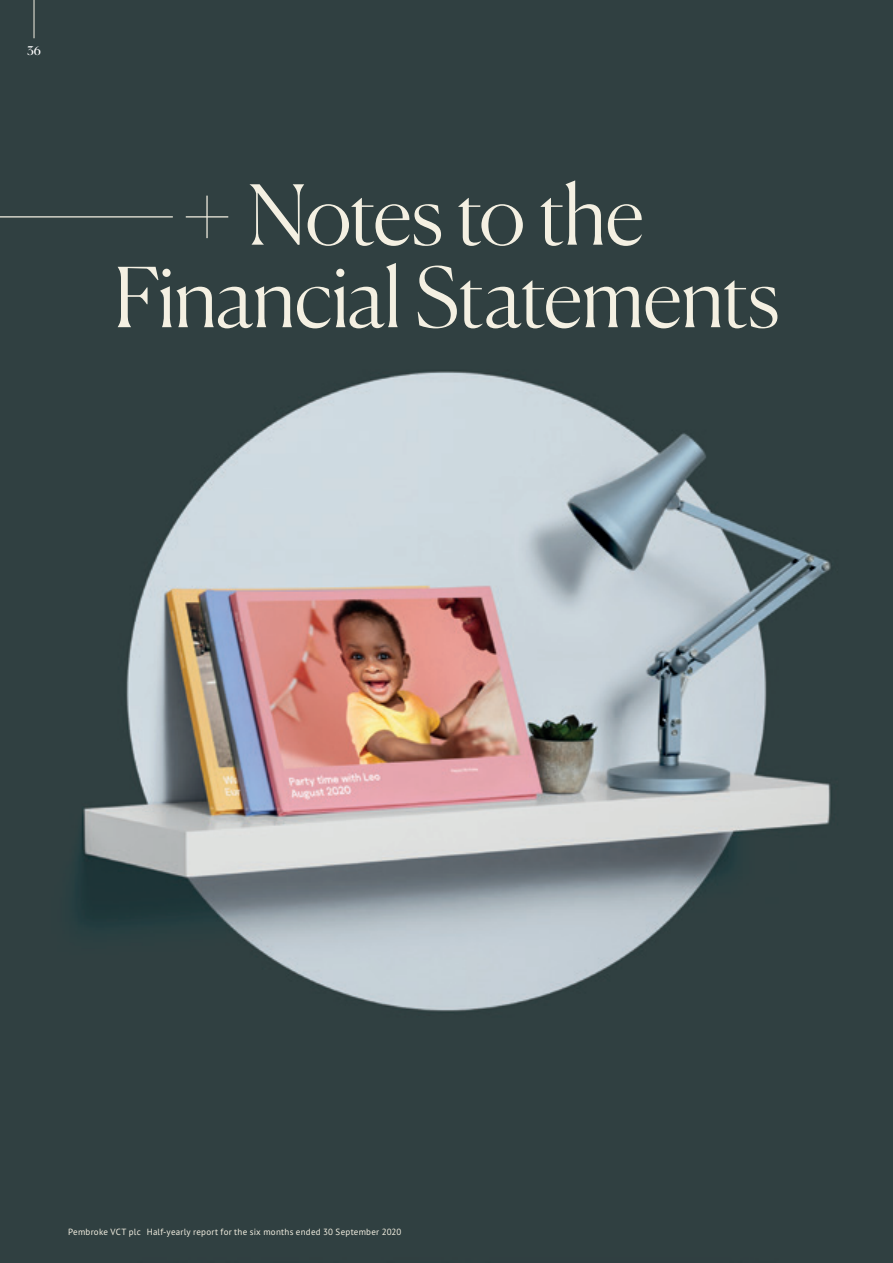
<style>
.page{position:relative;width:893px;height:1263px;background:#fff}
.page>*{position:absolute;margin:0;border:0;box-sizing:border-box;transform-origin:0 0}
.t1{font:300 82.5px/82.5px "Canela";letter-spacing:-.02em;color:#f4f0e2;text-align:center}
.t2{font:12px "Canela";color:#fff}
.t3{font:9px "PT Sans Pro";letter-spacing:.025em;color:#f4f0e2}
</style>
<div class="page">
<img style="left:0;top:0;width:893px;height:1263px">
<hr style="left:0;top:216px;width:173px;height:1px;background:#f4f0e2">
<hr style="left:206px;top:196px;width:2px;height:42px;background:#f4f0e2">
<hr style="left:186px;top:216px;width:42px;height:1px;background:#f4f0e2">
<hr style="left:34px;top:0;width:1px;height:38px;background:#f4f0e2">
<h2 class="t2" style="left:27px;top:42px;width:15px">36</h2>
<h1 class="t1" style="left:113px;top:167px;width:667px">Notes to the<br>Financial Statements</h1>
<p class="t3" style="left:68px;top:1225px;width:335px">Pembroke VCT plc Half-yearly report for the six months ended 30 September 2020</p>
</div>
